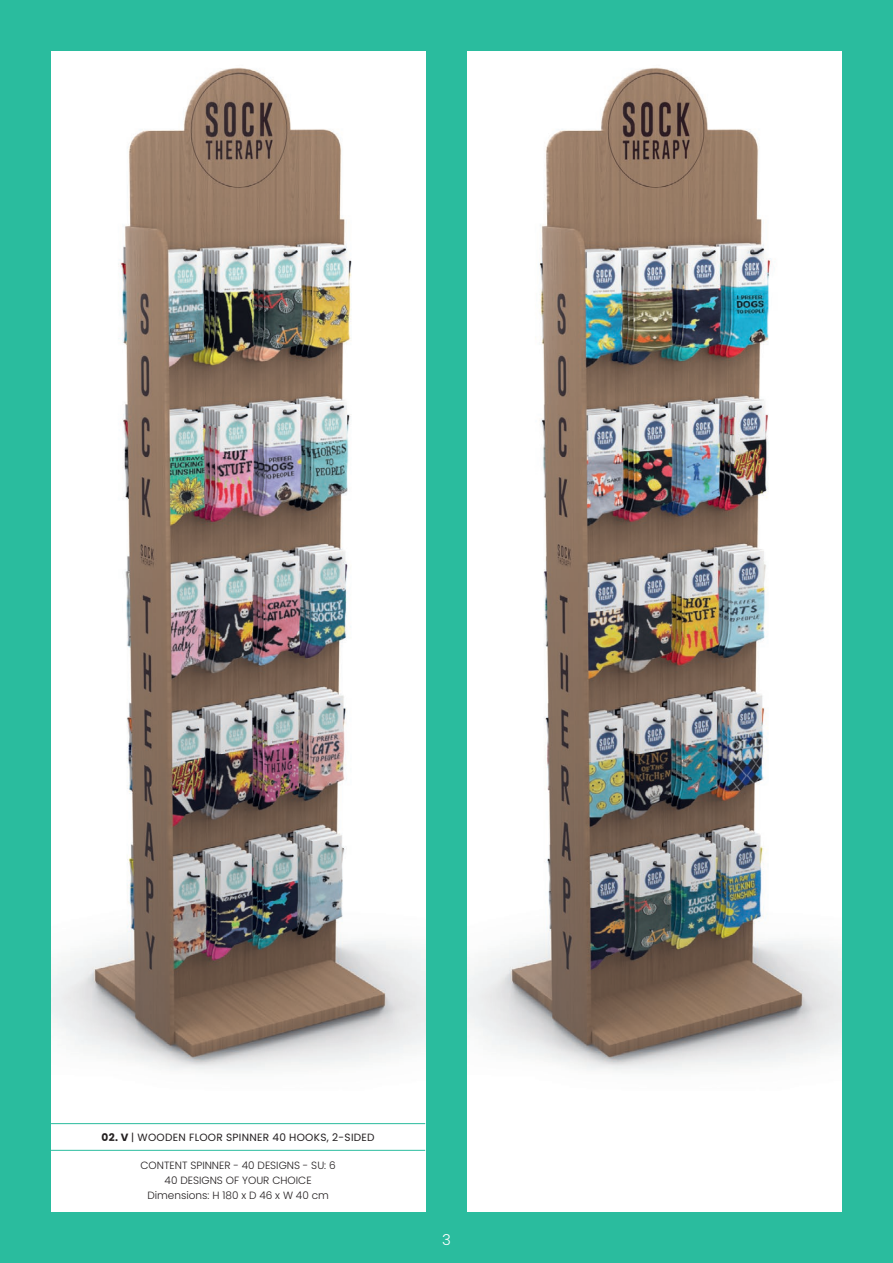
<style>
.page{position:relative;width:893px;height:1263px;background:#2abc9e}
.page>*{position:absolute;margin:0;border:0;box-sizing:border-box;transform-origin:0 0}
.t1{font:300 15px "Poppins";color:#fff}
.t2{font:300 10.5px/15px "Poppins";color:#231f20;text-align:center}
.t3{font:10.5px "Poppins";letter-spacing:.025em;color:#231f20}
.s1{font-weight:700}
</style>
<div class="page">
<div style="left:51px;top:51px;width:374px;height:1161px;background:#fff"></div>
<div style="left:468px;top:51px;width:374px;height:1161px;background:#fff"></div>
<img style="left:51px;top:67px;width:374px;height:1004px">
<img style="left:468px;top:67px;width:374px;height:1004px">
<hr style="left:51px;top:1123px;width:374px;height:1px;background:#2abc9e">
<hr style="left:51px;top:1150px;width:374px;height:1px;background:#2abc9e">
<p class="t3" style="left:102px;top:1131px;width:274px"><span class="s1">02. V</span> | WOODEN FLOOR SPINNER 40 HOOKS, 2-SIDED</p>
<p class="t2" style="left:141px;top:1158px;width:197px">CONTENT SPINNER - 40 DESIGNS - SU: 6<br>40 DESIGNS OF YOUR CHOICE<br>Dimensions: H 180 x D 46 x W 40 cm</p>
<h1 class="t1" style="left:442px;top:1231px;width:10px">3</h1>
</div>
